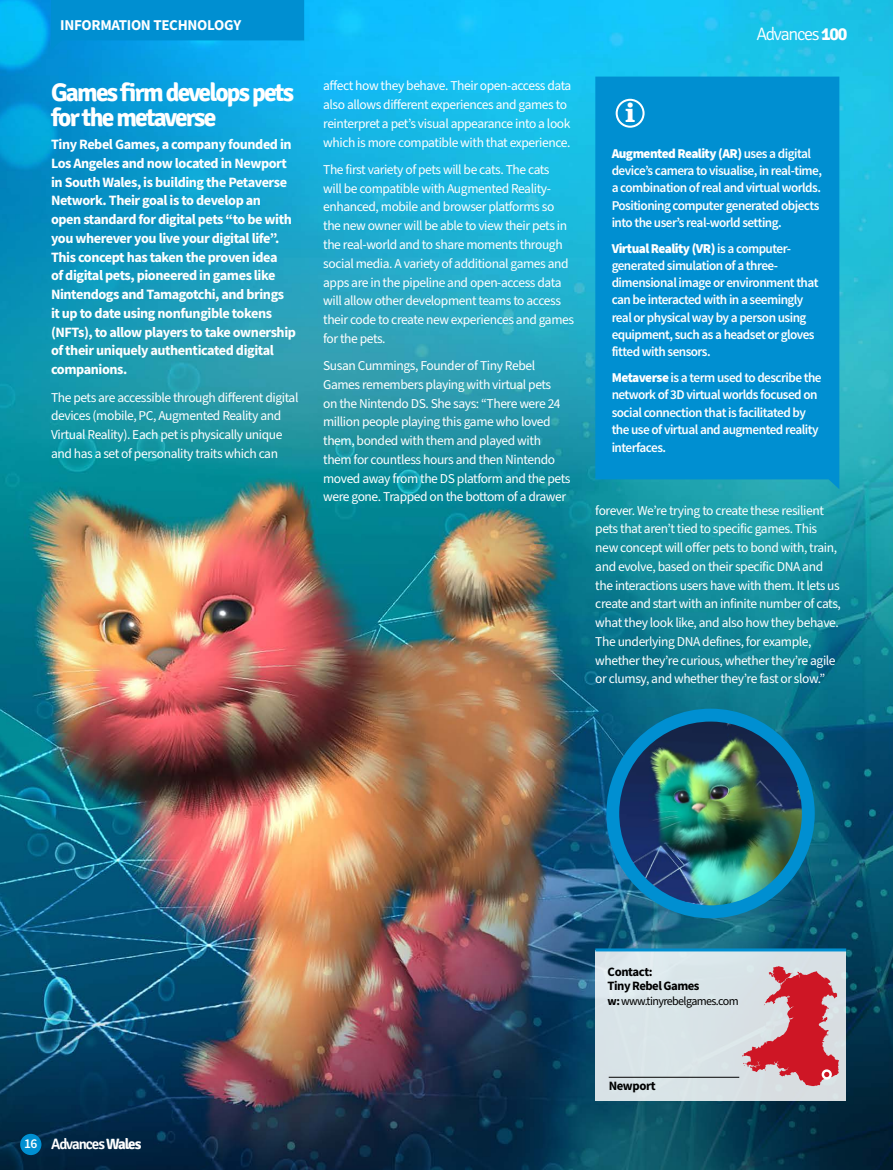
<style>
.page{position:relative;width:893px;height:1170px;background:#fff}
.page>*{position:absolute;margin:0;border:0;box-sizing:border-box;transform-origin:0 0}
.Article_Headers__H2{font:700 25.5px/25.5px "Signika";letter-spacing:-.07em;color:#fff}
.t1{font:700 25.5px "Superclarendon";color:#fff}
.t2{font:300 18px "Signika";letter-spacing:-.07em;color:#fff}
.Page_Category_Left{font:700 15px "Source Sans Pro";letter-spacing:-.02em;color:#fff}
.Folios{font:600 15px "Signika";letter-spacing:-.07em;color:#fff}
.Article_Text__P{font:700 14.25px/18.8px "Source Sans Pro";letter-spacing:-.03em;color:#fff}
.Article_Text__P-2{font:13.5px/18.8px "Source Sans Pro";letter-spacing:-.03em;color:#fff}
.Info_Text__P{font:600 13.5px/17.2px "Source Sans Pro";letter-spacing:-.04em;color:#fff}
.Contact_Text__P{font:700 12.75px/14.2px "Source Sans Pro";letter-spacing:-.04em;color:#000}
.Location__P{font:700 12.75px "Source Sans Pro";letter-spacing:-.03em;color:#000}
.Contact_Text__P-2{font:12px "Source Sans Pro";letter-spacing:-.05em;color:#000}
.s1{font-weight:700}
.s2{font-weight:900}
.s3{font-family:"Source Sans Pro";font-size:13.5px}
</style>
<div class="page">
<img style="left:0;top:0;width:893px;height:1169px">
<svg style="left:51px;top:0;width:253px;height:50px;background:#0193d6"></svg>
<div style="left:595px;top:77px;width:244px;height:412px;background:#008fd1"></div>
<div style="left:616px;top:99px;width:29px;height:29px;border:2px solid #fff;border-radius:50%"></div>
<div style="left:606px;top:708px;width:209px;height:210px;background:#008fd1;border-radius:50%"></div>
<img style="left:618px;top:721px;width:185px;height:185px">
<div style="left:20px;top:1133px;width:21px;height:21px;background:#008fd1;border-radius:50%"></div>
<div style="left:595px;top:949px;width:251px;height:151px;background:#d9e4e8"></div>
<hr style="left:595px;top:948px;width:251px;height:3px;background:#008fd1">
<svg style="left:742px;top:966px;width:97px;height:120px"></svg>
<hr style="left:609px;top:1076px;width:130px;height:1px;background:#000">
<h1 class="Page_Category_Left" style="left:60px;top:15px;width:182px">INFORMATION TECHNOLOGY</h1>
<h2 class="Article_Headers__H2" style="left:51px;top:80px;width:244px">Games firm develops pets for the metaverse</h2>
<p class="Article_Text__P" style="left:51px;top:135px;width:246px">Tiny Rebel Games, a company founded in Los Angeles and now located in Newport in South Wales, is building the Petaverse Network. Their goal is to develop an<br>open standard for digital pets “to be with you wherever you live your digital life”.<br>This concept has taken the proven idea<br>of digital pets, pioneered in games like Nintendogs and Tamagotchi, and brings it up to date using nonfungible tokens (NFTs), to allow players to take ownership of their uniquely authenticated digital companions.</p>
<p class="Article_Text__P-2" style="left:51px;top:388px;width:249px">The pets are accessible through different digital devices (mobile, PC, Augmented Reality and Virtual Reality). Each pet is physically unique and has a set of personality traits which can</p>
<p class="Article_Text__P-2" style="left:323px;top:77px;width:250px">affect how they behave. Their open-access data also allows different experiences and games to reinterpret a pet’s visual appearance into a look which is more compatible with that experience.</p>
<p class="Article_Text__P-2" style="left:323px;top:160px;width:252px">The first variety of pets will be cats. The cats<br>will be compatible with Augmented Reality&shy;enhanced, mobile and browser platforms so the new owner will be able to view their pets in the real-world and to share moments through social media. A variety of additional games and apps are in the pipeline and open-access data will allow other development teams to access their code to create new experiences and games for the pets.</p>
<p class="Article_Text__P-2" style="left:323px;top:356px;width:249px">Susan Cummings, Founder of Tiny Rebel Games remembers playing with virtual pets<br>on the Nintendo DS. She says: “There were 24 million people playing this game who loved them, bonded with them and played with them for countless hours and then Nintendo moved away from the DS platform and the pets were gone. Trapped on the bottom of a drawer</p>
<h1 class="t1" style="left:625px;top:94px;width:12px">i</h1>
<h2 class="t2" style="left:756px;top:24px;width:92px">Advances <span class="s1">100</span></h2>
<p class="Info_Text__P" style="left:612px;top:145px;width:212px"><span class="s2">Augmented Reality (AR)</span> uses a digital device’s camera to visualise, in real-time, a combination of real and virtual worlds.<br>Positioning computer generated objects into the user’s real-world setting.</p>
<p class="Info_Text__P" style="left:612px;top:240px;width:208px"><span class="s2">Virtual Reality (VR)</span> is a computer&shy;generated simulation of a three&shy;dimensional image or environment that can be interacted with in a seemingly real or physical way by a person using equipment, such as a headset or gloves fitted with sensors.</p>
<p class="Info_Text__P" style="left:612px;top:369px;width:211px"><span class="s2">Metaverse</span> is a term used to describe the network of 3D virtual worlds focused on social connection that is facilitated by the use of virtual and augmented reality interfaces.</p>
<p class="Article_Text__P-2" style="left:595px;top:501px;width:247px">forever. We’re trying to create these resilient pets that aren’t tied to specific games. This new concept will offer pets to bond with, train, and evolve, based on their specific DNA and the interactions users have with them. It lets us create and start with an infinite number of cats, what they look like, and also how they behave.<br>The underlying DNA defines, for example, whether they’re curious, whether they’re agile or clumsy, and whether they’re fast or slow.”</p>
<p class="Folios" style="left:24px;top:1135px;width:119px"><span class="s3">16</span> Advances <span class="s1">Wales</span></p>
<p class="Contact_Text__P" style="left:608px;top:964px;width:93px">Contact:<br>Tiny Rebel Games</p>
<p class="Contact_Text__P-2" style="left:608px;top:992px;width:132px"><span class="s1">w:</span> www.tinyrebelgames.com</p>
<p class="Location__P" style="left:609px;top:1077px;width:48px">Newport</p>
</div>
